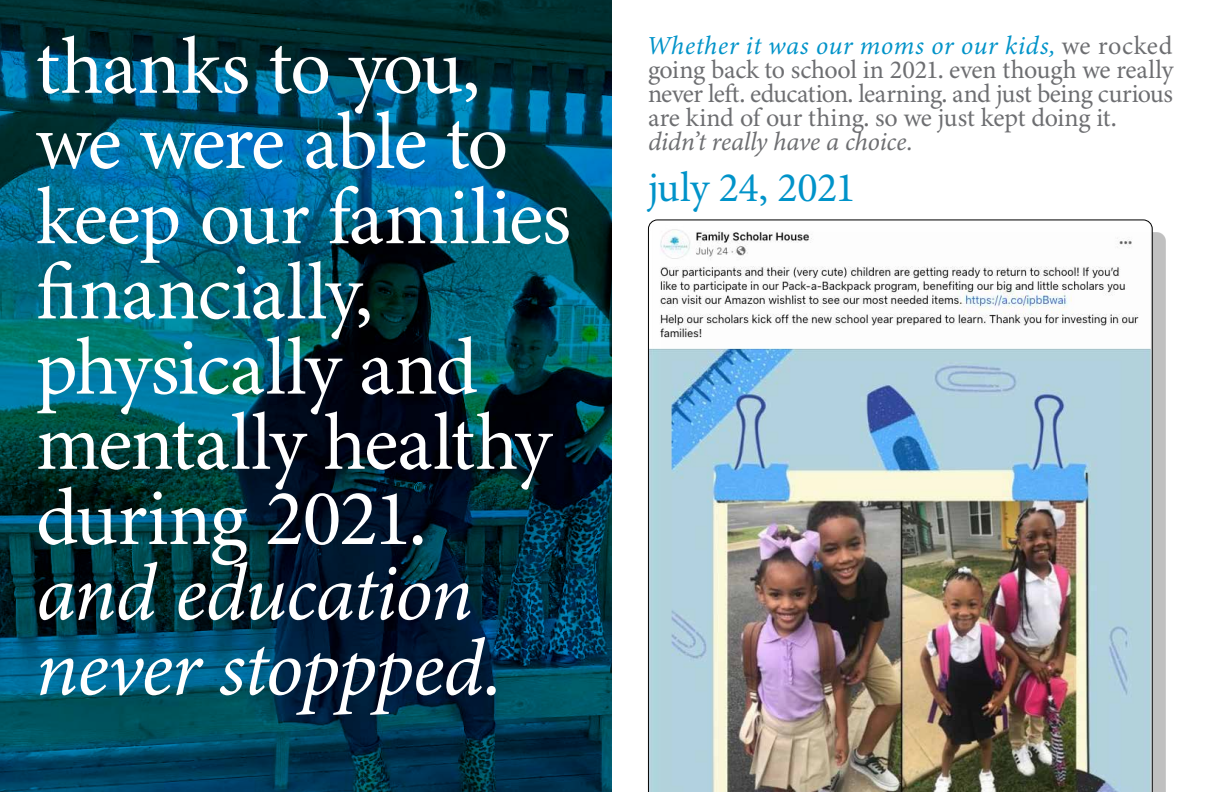
<style>
.page{position:relative;width:1224px;height:792px;background:#fff}
.page>*{position:absolute;margin:0;border:0;box-sizing:border-box;transform-origin:0 0}
.t1{font:80px/75.2px "Minion 3";letter-spacing:-.02em;color:#fff}
.t2{font:italic 80px/75.2px "Minion 3";letter-spacing:-.02em;color:#fff}
.t3{font:42px "Minion 3";color:#0093c9}
.t4{font:26px/24px "Minion 3";letter-spacing:-.015em;color:#6d6e71;text-align:justify}
.t5{font:italic 26px "Minion 3";letter-spacing:-.01em;color:#6d6e71}
.s1{font-style:italic;color:#0093c9}
</style>
<div class="page">
<svg style="left:0;top:0;width:612px;height:792px;background:#003f53"></svg>
<div style="left:661px;top:232px;width:504px;height:560px;background:#c0c0c0"></div>
<img style="left:648px;top:220px;width:505px;height:572px">
<h1 class="t1" style="left:36px;top:29px;width:537px">thanks to you, we were able to keep our families financially, physically and mentally healthy during 2021.</h1>
<h1 class="t2" style="left:36px;top:556px;width:465px">and education never stoppped.</h1>
<p class="t4" style="left:648px;top:34px;width:527px"><span class="s1">Whether it was our moms or our kids,</span> we rocked going back to school in 2021. even though we really never left. education. learning. and just being curious are kind of our thing. so we just kept doing it.</p>
<p class="t5" style="left:648px;top:124px;width:265px">didn’t really have a choice.</p>
<h2 class="t3" style="left:648px;top:158px;width:209px">july 24, 2021</h2>
</div>
